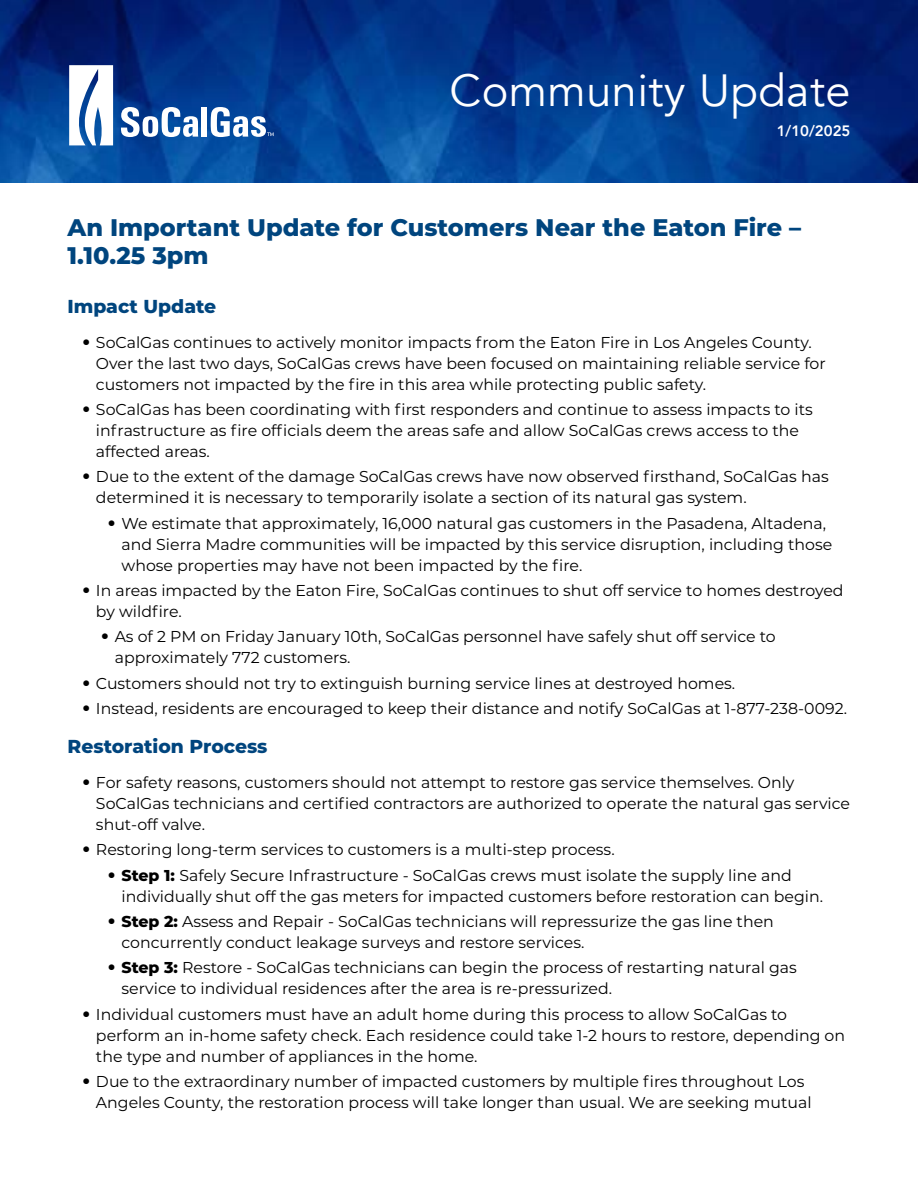
<style>
.page{position:relative;width:918px;height:1188px;background:#fff}
.page>*{position:absolute;margin:0;border:0;box-sizing:border-box;transform-origin:0 0}
.t1{font:45px "Avenir";letter-spacing:.01em;color:#fff}
.t2{font:800 24px/28.5px "Montserrat";color:#00457e}
.t3{font:800 18.75px "Montserrat";color:#00457e}
.t4{font:15.75px/21px "Montserrat";color:#000}
.t5{font:800 15px "Avenir";color:#fff}
.s1{font-family:"Interstate";font-weight:700}
.s2{font-weight:800}
</style>
<div class="page">
<img style="left:0;top:0;width:918px;height:182px">
<svg style="left:69px;top:65px;width:44px;height:80px"></svg>
<svg style="left:121px;top:107px;width:77px;height:30px"></svg>
<div style="left:202px;top:107px;width:5px;height:30px;background:#fff"></div>
<svg style="left:211px;top:107px;width:63px;height:30px"></svg>
<h1 class="t1" style="left:450px;top:64px;width:402px">Community Update</h1>
<p class="t5" style="left:777px;top:119px;width:75px">1/10/2025</p>
<h2 class="t2" style="left:68px;top:212px;width:735px">An Important Update for Customers Near the Eaton Fire –<br>1.10.25 3pm</h2>
<p class="t3" style="left:68px;top:293px;width:150px">Impact Update</p>
<p class="t4" style="left:96px;top:331px;width:731px;text-indent:-13px"><span class="s1">•</span> SoCalGas continues to actively monitor impacts from the Eaton Fire in Los Angeles County.<br>Over the last two days, SoCalGas crews have been focused on maintaining reliable service for customers not impacted by the fire in this area while protecting public safety.</p>
<p class="t4" style="left:96px;top:398px;width:718px;text-indent:-13px"><span class="s1">•</span> SoCalGas has been coordinating with first responders and continue to assess impacts to its infrastructure as fire officials deem the areas safe and allow SoCalGas crews access to the affected areas.</p>
<p class="t4" style="left:96px;top:466px;width:734px;text-indent:-13px"><span class="s1">•</span> Due to the extent of the damage SoCalGas crews have now observed firsthand, SoCalGas has determined it is necessary to temporarily isolate a section of its natural gas system.</p>
<p class="t4" style="left:121px;top:512px;width:712px;text-indent:-13px"><span class="s1">•</span> We estimate that approximately, 16,000 natural gas customers in the Pasadena, Altadena, and Sierra Madre communities will be impacted by this service disruption, including those whose properties may have not been impacted by the fire.</p>
<p class="t4" style="left:96px;top:579px;width:749px;text-indent:-13px"><span class="s1">•</span> In areas impacted by the Eaton Fire, SoCalGas continues to shut off service to homes destroyed by wildfire.</p>
<p class="t4" style="left:115px;top:626px;width:663px;text-indent:-13px"><span class="s1">•</span> As of 2 PM on Friday January 10th, SoCalGas personnel have safely shut off service to approximately 772 customers.</p>
<p class="t4" style="left:82px;top:672px;width:654px"><span class="s1">•</span> Customers should not try to extinguish burning service lines at destroyed homes.</p>
<p class="t4" style="left:82px;top:697px;width:766px"><span class="s1">•</span> Instead, residents are encouraged to keep their distance and notify SoCalGas at 1-877-238-0092.</p>
<p class="t3" style="left:68px;top:733px;width:202px">Restoration Process</p>
<p class="t4" style="left:96px;top:771px;width:756px;text-indent:-13px"><span class="s1">•</span> For safety reasons, customers should not attempt to restore gas service themselves. Only<br>SoCalGas technicians and certified contractors are authorized to operate the natural gas service shut-off valve.</p>
<p class="t4" style="left:82px;top:839px;width:534px"><span class="s1">•</span> Restoring long-term services to customers is a multi-step process.</p>
<p class="t4" style="left:121px;top:864px;width:703px;text-indent:-13px"><span class="s1">•</span> <span class="s2">Step 1:</span> Safely Secure Infrastructure - SoCalGas crews must isolate the supply line and individually shut off the gas meters for impacted customers before restoration can begin.</p>
<p class="t4" style="left:121px;top:910px;width:654px;text-indent:-13px"><span class="s1">•</span> <span class="s2">Step 2:</span> Assess and Repair - SoCalGas technicians will repressurize the gas line then concurrently conduct leakage surveys and restore services.</p>
<p class="t4" style="left:121px;top:957px;width:677px;text-indent:-13px"><span class="s1">•</span> <span class="s2">Step 3:</span> Restore - SoCalGas technicians can begin the process of restarting natural gas service to individual residences after the area is re-pressurized.</p>
<p class="t4" style="left:96px;top:1003px;width:751px;text-indent:-13px"><span class="s1">•</span> Individual customers must have an adult home during this process to allow SoCalGas to perform an in-home safety check. Each residence could take 1-2 hours to restore, depending on the type and number of appliances in the home.</p>
<p class="t4" style="left:96px;top:1070px;width:717px;text-indent:-13px"><span class="s1">•</span> Due to the extraordinary number of impacted customers by multiple fires throughout Los<br>Angeles County, the restoration process will take longer than usual. We are seeking mutual</p>
</div>
